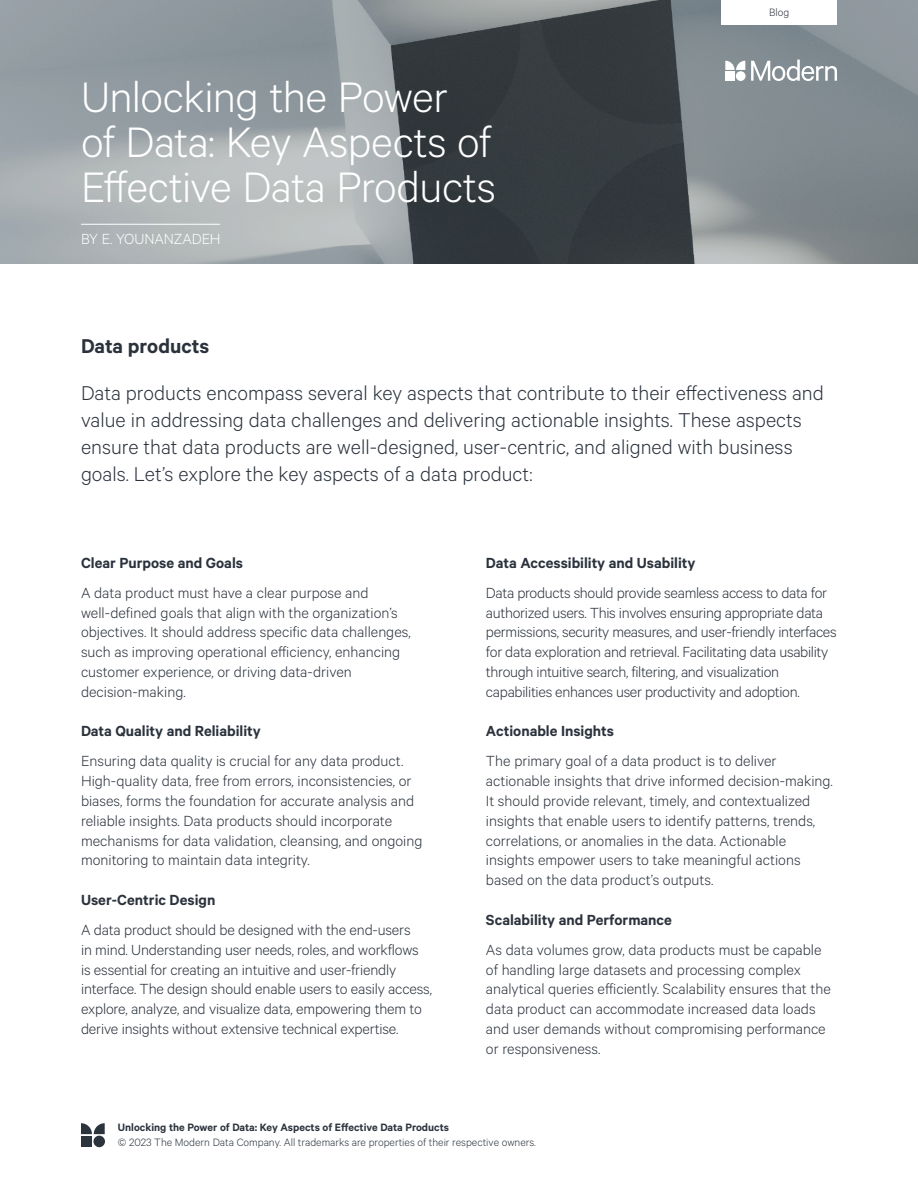
<style>
.page{position:relative;width:918px;height:1188px;background:#fff}
.page>*{position:absolute;margin:0;border:0;box-sizing:border-box;transform-origin:0 0}
.t1{font:300 48px/45px "Calibre";letter-spacing:-.01em;color:#fff}
.t2{font:300 22.5px/27px "Calibre";color:#2b323c}
.t3{font:600 22.5px "Calibre";color:#2b323c}
.t4{font:300 16.5px/19.8px "Calibre";color:#2b323c}
.t5{font:300 16.5px/19.8px "Calibre";letter-spacing:-.02em;color:#2b323c}
.t6{font:600 16.5px "Calibre";color:#2b323c}
.t7{font:300 16.5px "Calibre";letter-spacing:-.01em;color:#fff}
.t8{font:300 12px "Calibre";color:#2b333d}
.t9{font:600 12px "Calibre";color:#2b333d}
.t10{font:300 12px "Calibre";color:#2b323c}
</style>
<div class="page">
<svg style="left:81px;top:1123px;width:24px;height:11px"></svg>
<div style="left:93px;top:1136px;width:12px;height:11px;background:#2b333d;border-radius:50%"></div>
<div style="left:81px;top:1136px;width:11px;height:11px;background:#2b333d"></div>
<svg style="left:0;top:0;width:918px;height:264px;background:#7a8286"></svg>
<div style="left:722px;top:0;width:115px;height:24px;background:#fff"></div>
<svg style="left:725px;top:61px;width:20px;height:9px"></svg>
<div style="left:736px;top:71px;width:10px;height:10px;background:#fff;border-radius:50%"></div>
<div style="left:725px;top:71px;width:10px;height:10px;background:#fff"></div>
<svg style="left:751px;top:60px;width:86px;height:21px"></svg>
<hr style="left:81px;top:224px;width:139px;height:1px;background:#fff">
<h1 class="t1" style="left:81px;top:73px;width:416px">Unlocking the Power<br>of Data: Key Aspects of<br>Effective Data Products</h1>
<p class="t7" style="left:81px;top:229px;width:141px">BY E. YOUNANZADEH</p>
<p class="t10" style="left:769px;top:5px;width:22px">Blog</p>
<h2 class="t3" style="left:81px;top:333px;width:130px">Data products</h2>
<p class="t2" style="left:81px;top:378px;width:744px">Data products encompass several key aspects that contribute to their effectiveness and value in addressing data challenges and delivering actionable insights. These aspects ensure that data products are well-designed, user-centric, and aligned with business goals. Let’s explore the key aspects of a data product:</p>
<p class="t6" style="left:81px;top:553px;width:164px">Clear Purpose and Goals</p>
<p class="t4" style="left:81px;top:582px;width:331px">A data product must have a clear purpose and well-defined goals that align with the organization’s objectives. It should address specific data challenges, such as improving operational efficiency, enhancing customer experience, or driving data-driven decision-making.</p>
<p class="t6" style="left:81px;top:721px;width:181px">Data Quality and Reliability</p>
<p class="t4" style="left:81px;top:751px;width:343px">Ensuring data quality is crucial for any data product.<br>High-quality data, free from errors, inconsistencies, or biases, forms the foundation for accurate analysis and reliable insights. Data products should incorporate mechanisms for data validation, cleansing, and ongoing monitoring to maintain data integrity.</p>
<p class="t6" style="left:81px;top:890px;width:136px">User-Centric Design</p>
<p class="t4" style="left:81px;top:919px;width:353px">A data product should be designed with the end-users<br>in mind. Understanding user needs, roles, and workflows is essential for creating an intuitive and user-friendly interface. The design should enable users to easily access, explore, analyze, and visualize data, empowering them to derive insights without extensive technical expertise.</p>
<p class="t6" style="left:486px;top:553px;width:211px">Data Accessibility and Usability</p>
<p class="t5" style="left:486px;top:582px;width:352px">Data products should provide seamless access to data for authorized users. This involves ensuring appropriate data permissions, security measures, and user-friendly interfaces for data exploration and retrieval. Facilitating data usability through intuitive search, filtering, and visualization capabilities enhances user productivity and adoption.</p>
<p class="t6" style="left:486px;top:721px;width:130px">Actionable Insights</p>
<p class="t4" style="left:486px;top:751px;width:348px">The primary goal of a data product is to deliver actionable insights that drive informed decision-making.<br>It should provide relevant, timely, and contextualized insights that enable users to identify patterns, trends, correlations, or anomalies in the data. Actionable insights empower users to take meaningful actions based on the data product’s outputs.</p>
<p class="t6" style="left:486px;top:910px;width:187px">Scalability and Performance</p>
<p class="t4" style="left:486px;top:939px;width:346px">As data volumes grow, data products must be capable of handling large datasets and processing complex analytical queries efficiently. Scalability ensures that the data product can accommodate increased data loads and user demands without compromising performance or responsiveness.</p>
<p class="t9" style="left:118px;top:1120px;width:333px">Unlocking the Power of Data: Key Aspects of Effective Data Products</p>
<p class="t8" style="left:118px;top:1135px;width:420px">© 2023 The Modern Data Company. All trademarks are properties of their respective owners.</p>
</div>
